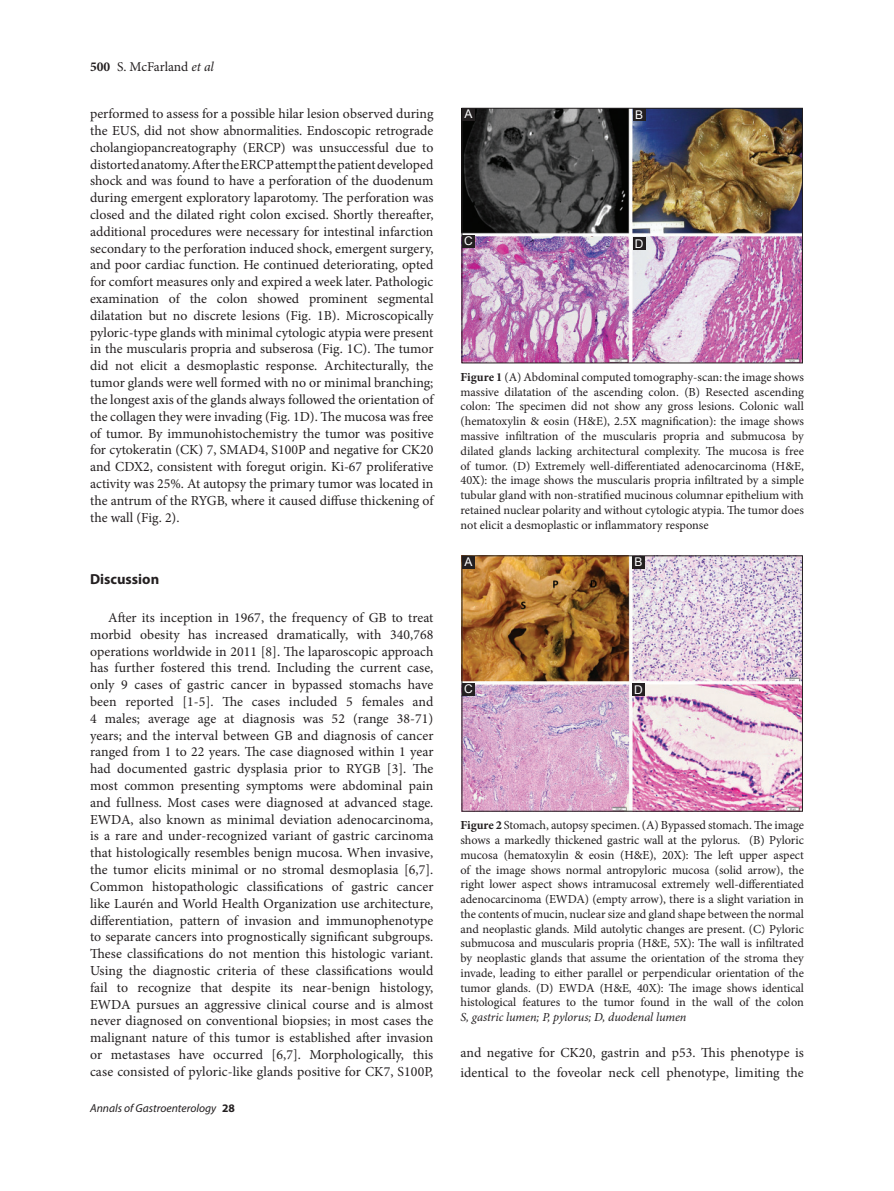
<style>
.page{position:relative;width:894px;height:1191px;background:#fff}
.page>*{position:absolute;margin:0;border:0;box-sizing:border-box;transform-origin:0 0}
.t1{font:700 14.55px "Myriad Pro";color:#231f20}
.t2{font:13.8px/16.8px "Minion Pro";letter-spacing:.005em;color:#231f20;text-align:justify}
.t3{font:13.5px "Minion Pro";letter-spacing:-.005em;color:#231f20}
.t4{font:12.3px/14.7px "Minion Pro";letter-spacing:-.005em;color:#231f20;text-align:justify}
.t5{font:italic 12.3px "Minion Pro";color:#231f20}
.t6{font:12px "Arial";color:#fff}
.t7{font:italic 11.55px "Myriad Pro";color:#231f20}
.s1{font-weight:700}
.s2{font-style:italic}
.s3{font-weight:700;font-style:normal}
</style>
<div class="page">
<img style="left:463px;top:110px;width:337px;height:251px">
<div style="left:461px;top:108px;width:341px;height:255px;border:1px solid #231f20"></div>
<img style="left:463px;top:557px;width:337px;height:252px">
<div style="left:632px;top:237px;width:13px;height:13px;background:#231f20"></div>
<div style="left:462px;top:235px;width:12px;height:13px;background:#231f20"></div>
<div style="left:632px;top:108px;width:13px;height:13px;background:#231f20"></div>
<div style="left:461px;top:108px;width:13px;height:13px;background:#231f20"></div>
<div style="left:632px;top:683px;width:12px;height:13px;background:#231f20"></div>
<div style="left:462px;top:683px;width:12px;height:13px;background:#231f20"></div>
<div style="left:632px;top:555px;width:12px;height:13px;background:#231f20"></div>
<div style="left:462px;top:556px;width:12px;height:12px;background:#231f20"></div>
<p class="t3" style="left:90px;top:61px;width:125px"><span class="s1">500</span> S. McFarland <span class="s2">et al</span></p>
<p class="t2" style="left:90px;top:106px;width:345px">performed to assess for a possible hilar lesion observed during the EUS, did not show abnormalities. Endoscopic retrograde cholangiopancreatography (ERCP) was unsuccessful due to distorted anatomy. After the ERCP attempt the patient developed shock and was found to have a perforation of the duodenum during emergent exploratory laparotomy. The perforation was closed and the dilated right colon excised. Shortly thereafter, additional procedures were necessary for intestinal infarction secondary to the perforation induced shock, emergent surgery, and poor cardiac function. He continued deteriorating, opted for comfort measures only and expired a week later. Pathologic examination of the colon showed prominent segmental dilatation but no discrete lesions (Fig. 1B). Microscopically pyloric-type glands with minimal cytologic atypia were present in the muscularis propria and subserosa (Fig. 1C). The tumor did not elicit a desmoplastic response. Architecturally, the tumor glands were well formed with no or minimal branching; the longest axis of the glands always followed the orientation of the collagen they were invading (Fig. 1D). The mucosa was free of tumor. By immunohistochemistry the tumor was positive for cytokeratin (CK) 7, SMAD4, S100P and negative for CK20 and CDX2, consistent with foregut origin. Ki-67 proliferative activity was 25%. At autopsy the primary tumor was located in the antrum of the RYGB, where it caused diffuse thickening of the wall (Fig. 2).</p>
<p class="t1" style="left:90px;top:573px;width:71px">Discussion</p>
<p class="t2" style="left:90px;top:610px;width:345px;text-indent:18px">After its inception in 1967, the frequency of GB to treat morbid obesity has increased dramatically, with 340,768 operations worldwide in 2011 [8]. The laparoscopic approach has further fostered this trend. Including the current case, only 9 cases of gastric cancer in bypassed stomachs have been reported [1-5]. The cases included 5 females and 4 males; average age at diagnosis was 52 (range 38-71) years; and the interval between GB and diagnosis of cancer ranged from 1 to 22 years. The case diagnosed within 1 year had documented gastric dysplasia prior to RYGB [3]. The most common presenting symptoms were abdominal pain and fullness. Most cases were diagnosed at advanced stage.<br>EWDA, also known as minimal deviation adenocarcinoma, is a rare and under-recognized variant of gastric carcinoma that histologically resembles benign mucosa. When invasive, the tumor elicits minimal or no stromal desmoplasia [6,7].<br>Common histopathologic classifications of gastric cancer like Laurén and World Health Organization use architecture, differentiation, pattern of invasion and immunophenotype to separate cancers into prognostically significant subgroups.<br>These classifications do not mention this histologic variant.<br>Using the diagnostic criteria of these classifications would fail to recognize that despite its near-benign histology, EWDA pursues an aggressive clinical course and is almost never diagnosed on conventional biopsies; in most cases the malignant nature of this tumor is established after invasion or metastases have occurred [6,7]. Morphologically, this case consisted of pyloric-like glands positive for CK7, S100P,</p>
<p class="t7" style="left:90px;top:1103px;width:146px">Annals of Gastroenterology <span class="s3">28</span></p>
<p class="t6" style="left:464px;top:107px;width:9px">A</p>
<p class="t6" style="left:635px;top:108px;width:9px">B</p>
<p class="t6" style="left:464px;top:234px;width:10px">C</p>
<p class="t6" style="left:634px;top:237px;width:10px">D</p>
<p class="t4" style="left:460px;top:370px;width:345px"><span class="s1">Figure 1</span> (A) Abdominal computed tomography-scan: the image shows massive dilatation of the ascending colon. (B) Resected ascending colon: The specimen did not show any gross lesions. Colonic wall (hematoxylin &amp; eosin (H&amp;E), 2.5X magnification): the image shows massive infiltration of the muscularis propria and submucosa by dilated glands lacking architectural complexity. The mucosa is free of tumor. (D) Extremely well-differentiated adenocarcinoma (H&amp;E, 40X): the image shows the muscularis propria infiltrated by a simple tubular gland with non-stratified mucinous columnar epithelium with retained nuclear polarity and without cytologic atypia. The tumor does not elicit a desmoplastic or inflammatory response</p>
<p class="t6" style="left:464px;top:554px;width:9px">A</p>
<p class="t6" style="left:634px;top:555px;width:9px">B</p>
<p class="t6" style="left:464px;top:682px;width:10px">C</p>
<p class="t6" style="left:634px;top:683px;width:10px">D</p>
<p class="t4" style="left:460px;top:818px;width:345px"><span class="s1">Figure 2</span> Stomach, autopsy specimen. (A) Bypassed stomach. The image shows a markedly thickened gastric wall at the pylorus. (B) Pyloric mucosa (hematoxylin &amp; eosin (H&amp;E), 20X): The left upper aspect of the image shows normal antropyloric mucosa (solid arrow), the right lower aspect shows intramucosal extremely well-differentiated adenocarcinoma (EWDA) (empty arrow), there is a slight variation in the contents of mucin, nuclear size and gland shape between the normal and neoplastic glands. Mild autolytic changes are present. (C) Pyloric submucosa and muscularis propria (H&amp;E, 5X): The wall is infiltrated by neoplastic glands that assume the orientation of the stroma they invade, leading to either parallel or perpendicular orientation of the tumor glands. (D) EWDA (H&amp;E, 40X): The image shows identical histological features to the tumor found in the wall of the colon</p>
<p class="t5" style="left:460px;top:1012px;width:227px">S, gastric lumen; P, pylorus; D, duodenal lumen</p>
<p class="t2" style="left:460px;top:1043px;width:345px;line-height:19.6px">and negative for CK20, gastrin and p53. This phenotype is identical to the foveolar neck cell phenotype, limiting the</p>
</div>
